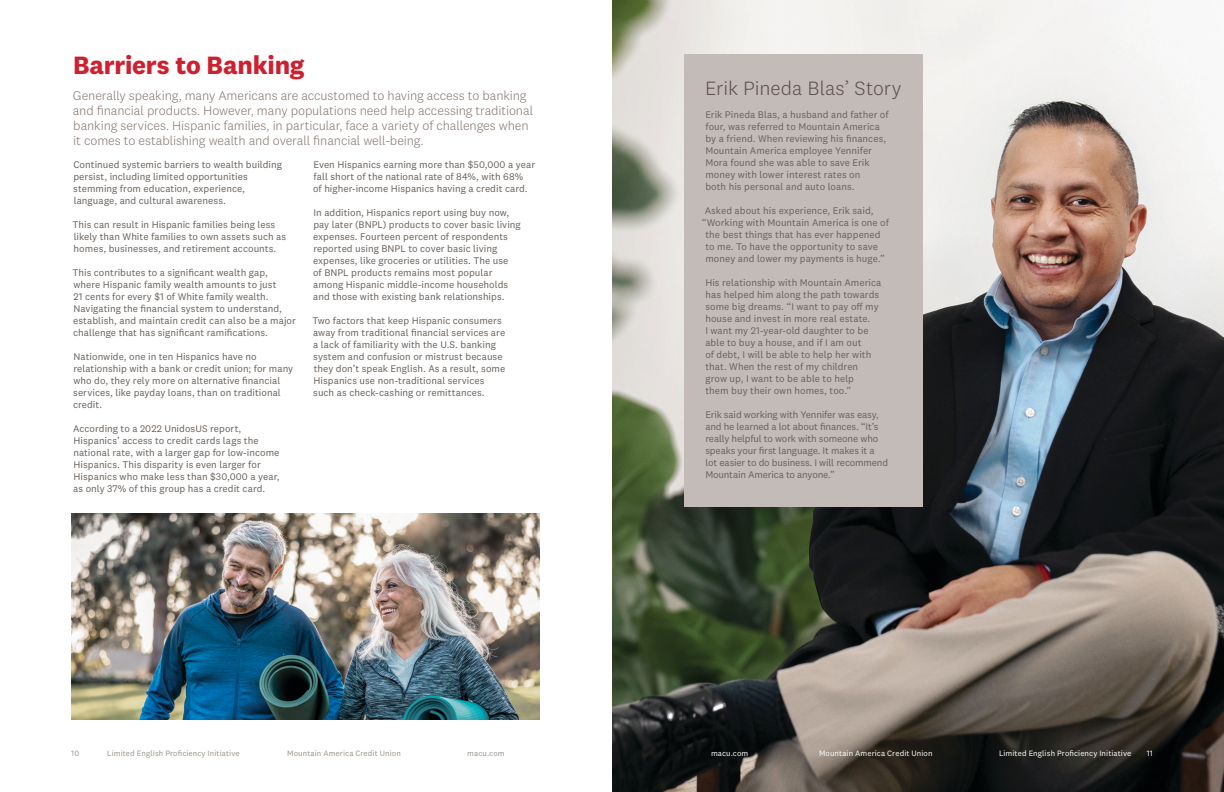
<style>
.page{position:relative;width:1224px;height:792px;background:#fff}
.page>*{position:absolute;margin:0;border:0;box-sizing:border-box;transform-origin:0 0}
.Header-National-I{font:700 26px "National 2";letter-spacing:-.005em;color:#cf202f}
.Callout{font:300 20px "National 2";color:#60504d}
.Paragraph_Lead-In_Black{font:300 13px/15px "National 2";letter-spacing:-.005em;color:#877873}
.Body_Copy{font:10px/12px "National 2";letter-spacing:.005em;color:#69615a}
.Body_Copy-2{font:10px/12px "National 2";letter-spacing:-.015em;color:#69615a}
.t1{font:8px "National 2";letter-spacing:.01em;color:#9a938c}
.Subhead_Italic{font:8px "National 2";letter-spacing:.01em;color:#fff}
</style>
<div class="page">
<img style="left:72px;top:513px;width:468px;height:207px">
<img style="left:612px;top:0;width:612px;height:792px">
<div style="left:684px;top:54px;width:239px;height:453px;background:#c3bbb7"></div>
<p class="Header-National-I" style="left:73px;top:49px;width:233px">Barriers to Banking</p>
<p class="Paragraph_Lead-In_Black" style="left:73px;top:88px;width:462px">Generally speaking, many Americans are accustomed to having access to banking and financial products. However, many populations need help accessing traditional banking services. Hispanic families, in particular, face a variety of challenges when it comes to establishing wealth and overall financial well-being.</p>
<p class="Body_Copy" style="left:73px;top:158px;width:210px">Continued systemic barriers to wealth building persist, including limited opportunities stemming from education, experience, language, and cultural awareness.</p>
<p class="Body_Copy" style="left:72px;top:218px;width:215px">This can result in Hispanic families being less likely than White families to own assets such as homes, businesses, and retirement accounts.</p>
<p class="Body_Copy" style="left:72px;top:266px;width:225px">This contributes to a significant wealth gap, where Hispanic family wealth amounts to just<br>21 cents for every $1 of White family wealth.<br>Navigating the financial system to understand, establish, and maintain credit can also be a major challenge that has significant ramifications.</p>
<p class="Body_Copy" style="left:73px;top:350px;width:222px">Nationwide, one in ten Hispanics have no relationship with a bank or credit union; for many who do, they rely more on alternative financial services, like payday loans, than on traditional credit.</p>
<p class="Body_Copy" style="left:73px;top:422px;width:208px">According to a 2022 UnidosUS report, Hispanics’ access to credit cards lags the national rate, with a larger gap for low-income Hispanics. This disparity is even larger for Hispanics who make less than $30,000 a year, as only 37% of this group has a credit card.</p>
<p class="Body_Copy" style="left:313px;top:158px;width:223px">Even Hispanics earning more than $50,000 a year fall short of the national rate of 84%, with 68%<br>of higher-income Hispanics having a credit card.</p>
<p class="Body_Copy" style="left:313px;top:206px;width:209px">In addition, Hispanics report using buy now, pay later (BNPL) products to cover basic living expenses. Fourteen percent of respondents reported using BNPL to cover basic living expenses, like groceries or utilities. The use<br>of BNPL products remains most popular among Hispanic middle-income households and those with existing bank relationships.</p>
<p class="Body_Copy" style="left:312px;top:314px;width:194px">Two factors that keep Hispanic consumers away from traditional financial services are a lack of familiarity with the U.S. banking system and confusion or mistrust because they don’t speak English. As a result, some Hispanics use non-traditional services such as check-cashing or remittances.</p>
<p class="t1" style="left:71px;top:748px;width:9px">10</p>
<p class="t1" style="left:107px;top:748px;width:134px">Limited English Proficiency Initiative</p>
<p class="t1" style="left:287px;top:748px;width:115px">Mountain America Credit Union</p>
<p class="t1" style="left:467px;top:748px;width:39px">macu.com</p>
<p class="Callout" style="left:705px;top:77px;width:198px">Erik Pineda Blas’ Story</p>
<p class="Body_Copy" style="left:705px;top:109px;width:185px">Erik Pineda Blas, a husband and father of four, was referred to Mountain America by a friend. When reviewing his finances, Mountain America employee Yennifer Mora found she was able to save Erik money with lower interest rates on<br>both his personal and auto loans.</p>
<p class="Body_Copy" style="left:705px;top:205px;width:170px">Asked about his experience, Erik said,</p>
<p class="Body_Copy" style="left:702px;top:217px;width:189px">“Working with Mountain America is one of</p>
<p class="Body_Copy" style="left:705px;top:229px;width:177px">the best things that has ever happened</p>
<p class="Body_Copy" style="left:705px;top:241px;width:174px">to me. To have the opportunity to save</p>
<p class="Body_Copy" style="left:705px;top:253px;width:181px">money and lower my payments is huge.”</p>
<p class="Body_Copy" style="left:705px;top:277px;width:178px">His relationship with Mountain America has helped him along the path towards some big dreams. “I want to pay off my house and invest in more real estate.<br>I want my 21-year-old daughter to be able to buy a house, and if I am out<br>of debt, I will be able to help her with that. When the rest of my children grow up, I want to be able to help<br>them buy their own homes, too.”</p>
<p class="Body_Copy-2" style="left:705px;top:409px;width:184px">Erik said working with Yennifer was easy, and he learned a lot about finances. “It’s really helpful to work with someone who speaks your first language. It makes it a lot easier to do business. I will recommend Mountain America to anyone.”</p>
<p class="Subhead_Italic" style="left:711px;top:749px;width:39px">macu.com</p>
<p class="Subhead_Italic" style="left:819px;top:749px;width:115px">Mountain America Credit Union</p>
<p class="Subhead_Italic" style="left:999px;top:749px;width:134px">Limited English Proficiency Initiative</p>
<p class="Subhead_Italic" style="left:1147px;top:749px;width:8px">11</p>
</div>
